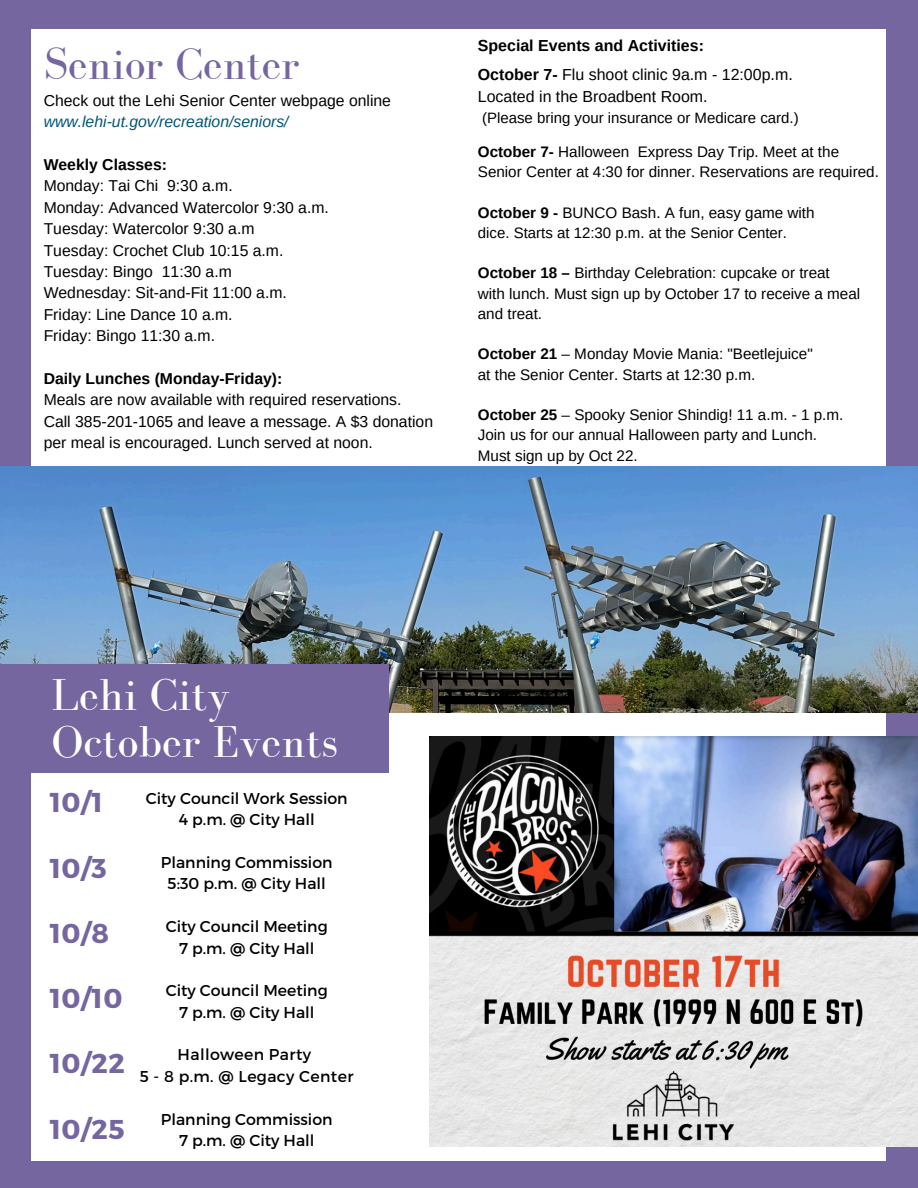
<style>
.page{position:relative;width:918px;height:1188px;background:#7566a0}
.page>*{position:absolute;margin:0;border:0;box-sizing:border-box;transform-origin:0 0}
.t1{font:45.9px/47.2px "Bodoni FLF";color:#fff}
.t2{font:45.15px "Bodoni FLF";color:#7566a0}
.t3{font:700 27.3px "Montserrat";letter-spacing:.025em;color:#7566a0}
.t4{font:15.9px "Arimo";color:#000}
.t5{font:700 15.9px "Arimo";color:#000}
.t6{font:15.75px/21.3px "Arimo";color:#000}
.t7{font:15.75px "Montserrat";color:#000}
.t8{font:700 15.75px "Arimo";color:#000}
.t9{font:italic 15.75px "Arimo";color:#057}
.t10{font:15.75px "Montserrat";letter-spacing:.025em;color:#000}
.t11{font:15.3px/20.2px "Arimo";color:#000}
.t12{font:15px "Arimo";color:#000}
.s1{font-weight:700}
</style>
<div class="page">
<div style="left:32px;top:29px;width:854px;height:1131px;background:#fff"></div>
<img style="left:0;top:467px;width:918px;height:246px">
<img style="left:430px;top:737px;width:488px;height:409px">
<div style="left:0;top:664px;width:388px;height:109px;background:#7566a0"></div>
<h2 class="t2" style="left:44px;top:40px;width:257px">Senior Center</h2>
<p class="t6" style="left:44px;top:90px;width:349px">Check out the Lehi Senior Center webpage online</p>
<p class="t9" style="left:44px;top:113px;width:246px">www.lehi-ut.gov/recreation/seniors/</p>
<p class="t8" style="left:44px;top:156px;width:125px">Weekly Classes:</p>
<p class="t6" style="left:44px;top:175px;width:116px">Monday: Tai Chi</p>
<p class="t6" style="left:44px;top:175px;width:287px;text-indent:123px">9:30 a.m.<br>Monday: Advanced Watercolor 9:30 a.m.</p>
<p class="t6" style="left:44px;top:218px;width:212px">Tuesday: Watercolor 9:30 a.m</p>
<p class="t6" style="left:44px;top:239px;width:241px">Tuesday: Crochet Club 10:15 a.m.</p>
<p class="t6" style="left:44px;top:261px;width:190px">Tuesday: Bingo 11:30 a.m</p>
<p class="t6" style="left:44px;top:282px;width:245px">Wednesday: Sit-and-Fit 11:00 a.m.</p>
<p class="t6" style="left:44px;top:304px;width:190px">Friday: Line Dance 10 a.m.</p>
<p class="t6" style="left:44px;top:325px;width:173px">Friday: Bingo 11:30 a.m.</p>
<p class="t8" style="left:44px;top:370px;width:240px">Daily Lunches (Monday-Friday):</p>
<h1 class="t6" style="left:44px;top:389px;width:359px">Meals are now available with required reservations.</h1>
<h3 class="t6" style="left:44px;top:410px;width:391px">Call 385-201-1065 and leave a message. A $3 donation per meal is encouraged. Lunch served at noon.</h3>
<p class="t5" style="left:478px;top:37px;width:228px">Special Events and Activities:</p>
<p class="t4" style="left:478px;top:66px;width:316px"><span class="s1">October 7-</span> Flu shoot clinic 9a.m - 12:00p.m.</p>
<p class="t4" style="left:478px;top:87px;width:231px">Located in the Broadbent Room.</p>
<p class="t12" style="left:482px;top:109px;width:318px">(Please bring your insurance or Medicare card.)</p>
<p class="t11" style="left:478px;top:141px;width:403px"><span class="s1">October 7-</span> Halloween Express Day Trip. Meet at the<br>Senior Center at 4:30 for dinner. Reservations are required.</p>
<p class="t11" style="left:478px;top:202px;width:338px"><span class="s1">October 9 -</span> BUNCO Bash. A fun, easy game with</p>
<p class="t12" style="left:478px;top:224px;width:311px">dice. Starts at 12:30 p.m. at the Senior Center.</p>
<p class="t11" style="left:478px;top:263px;width:354px"><span class="s1">October 18 –</span> Birthday Celebration: cupcake or treat</p>
<p class="t11" style="left:478px;top:283px;width:384px">with lunch. Must sign up by October 17 to receive a meal and treat.</p>
<p class="t11" style="left:478px;top:344px;width:336px"><span class="s1">October 21</span> – Monday Movie Mania: "Beetlejuice"</p>
<p class="t11" style="left:478px;top:364px;width:279px">at the Senior Center. Starts at 12:30 p.m.</p>
<p class="t11" style="left:478px;top:405px;width:367px"><span class="s1">October 25</span> – Spooky Senior Shindig! 11 a.m. - 1 p.m.</p>
<p class="t11" style="left:478px;top:425px;width:341px">Join us for our annual Halloween party and Lunch.</p>
<h2 class="t11" style="left:478px;top:445px;width:161px">Must sign up by Oct 22.</h2>
<h2 class="t1" style="left:52px;top:671px;width:288px">Lehi City<br>October Events</h2>
<h2 class="t3" style="left:50px;top:785px;width:55px">10/1</h2>
<h2 class="t3" style="left:50px;top:850px;width:59px">10/3</h2>
<h2 class="t3" style="left:50px;top:916px;width:61px">10/8</h2>
<p class="t3" style="left:50px;top:981px;width:74px">10/10</p>
<h1 class="t3" style="left:50px;top:1046px;width:77px">10/22</h1>
<p class="t3" style="left:50px;top:1111px;width:77px">10/25</p>
<p class="t7" style="left:146px;top:788px;width:203px">City Council Work Session</p>
<p class="t7" style="left:179px;top:809px;width:137px">4 p.m. @ City Hall</p>
<p class="t7" style="left:161px;top:852px;width:173px">Planning Commission</p>
<p class="t7" style="left:168px;top:874px;width:160px">5:30 p.m. @ City Hall</p>
<p class="t7" style="left:166px;top:916px;width:164px">City Council Meeting</p>
<p class="t7" style="left:179px;top:938px;width:137px">7 p.m. @ City Hall</p>
<p class="t7" style="left:166px;top:980px;width:164px">City Council Meeting</p>
<p class="t7" style="left:179px;top:1002px;width:137px">7 p.m. @ City Hall</p>
<p class="t10" style="left:178px;top:1045px;width:135px">Halloween Party</p>
<p class="t10" style="left:140px;top:1066px;width:215px">5 - 8 p.m. @ Legacy Center</p>
<p class="t7" style="left:161px;top:1109px;width:173px">Planning Commission</p>
<p class="t7" style="left:179px;top:1130px;width:137px">7 p.m. @ City Hall</p>
</div>
